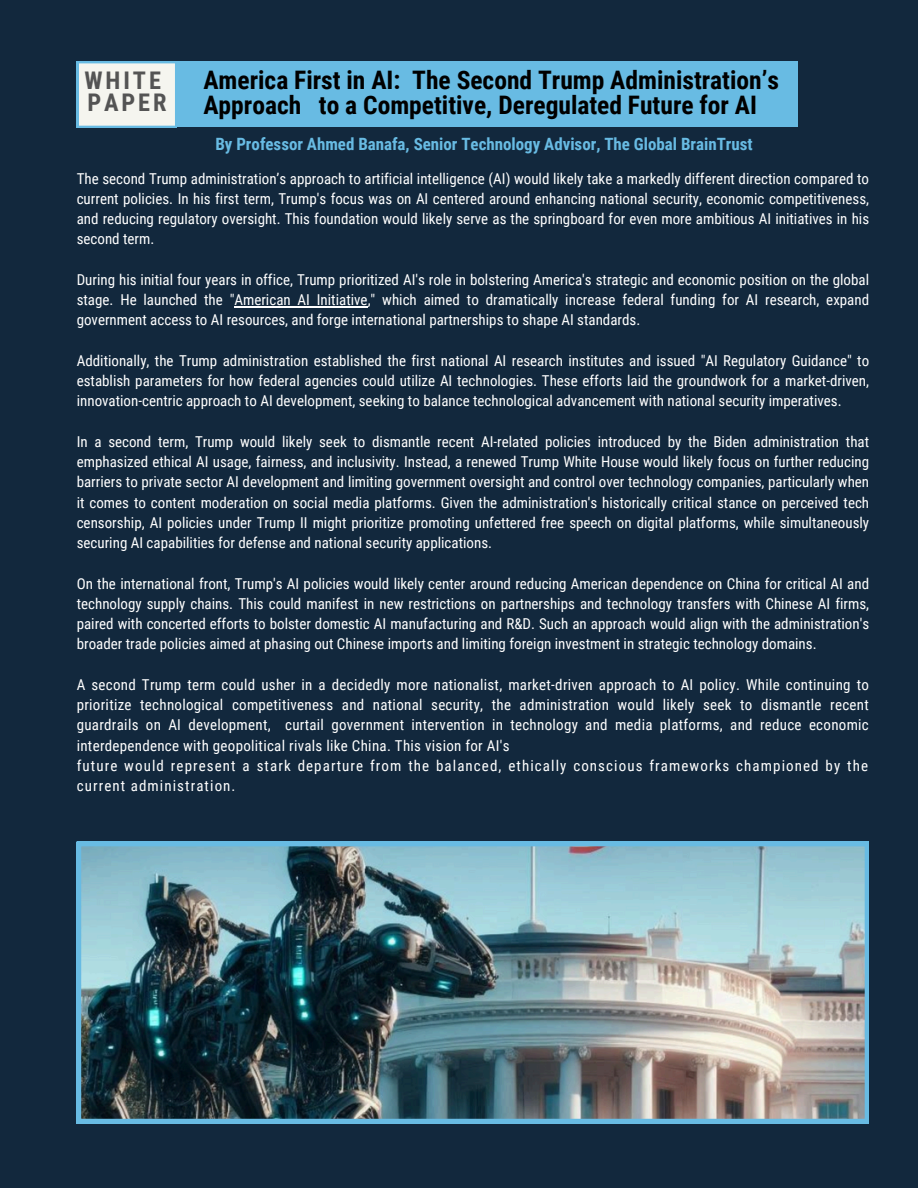
<style>
.page{position:relative;width:918px;height:1188px;background:#12283d}
.page>*{position:absolute;margin:0;border:0;box-sizing:border-box;transform-origin:0 0}
.t1{font:700 25.5px/24.8px "Roboto Condensed";color:#000}
.t2{font:700 24.3px/22.5px "Roboto Condensed";letter-spacing:.12em;color:#545454}
.t3{font:700 16.95px "Roboto Condensed";color:#68bbe3}
.t4{font:15px/20.2px "Roboto Condensed";color:#fff;text-align:justify}
.t5{font:15px/20.2px "Roboto Condensed";letter-spacing:.07em;color:#fff}
</style>
<div class="page">
<hr style="left:234px;top:306px;width:134px;height:1px;background:#fff">
<img style="left:77px;top:842px;width:792px;height:281px">
<svg style="left:77px;top:61px;width:100px;height:67px;background:#e5eeed"></svg>
<div style="left:177px;top:61px;width:621px;height:66px;background:#68bbe3"></div>
<p class="t2" style="left:84px;top:69px;width:84px">WHITE<br>PAPER</p>
<h3 class="t1" style="left:203px;top:68px;width:577px">America First in AI: The Second Trump Administration’s<br>Approach to a Competitive, Deregulated Future for AI</h3>
<p class="t3" style="left:215px;top:135px;width:539px">By Professor Ahmed Banafa, Senior Technology Advisor, The Global BrainTrust</p>
<h1 class="t4" style="left:77px;top:168px;width:794px">The second Trump administration’s approach to artificial intelligence (AI) would likely take a markedly different direction compared to current policies. In his first term, Trump's focus was on AI centered around enhancing national security, economic competitiveness, and reducing regulatory oversight. This foundation would likely serve as the springboard for even more ambitious AI initiatives in his second term.</h1>
<h2 class="t4" style="left:77px;top:270px;width:794px">During his initial four years in office, Trump prioritized AI's role in bolstering America's strategic and economic position on the global stage. He launched the "American AI Initiative," which aimed to dramatically increase federal funding for AI research, expand government access to AI resources, and forge international partnerships to shape AI standards.</h2>
<p class="t4" style="left:77px;top:351px;width:794px">Additionally, the Trump administration established the first national AI research institutes and issued "AI Regulatory Guidance" to establish parameters for how federal agencies could utilize AI technologies. These efforts laid the groundwork for a market-driven, innovation-centric approach to AI development, seeking to balance technological advancement with national security imperatives.</p>
<p class="t4" style="left:77px;top:432px;width:794px">In a second term, Trump would likely seek to dismantle recent AI-related policies introduced by the Biden administration that emphasized ethical AI usage, fairness, and inclusivity. Instead, a renewed Trump White House would likely focus on further reducing barriers to private sector AI development and limiting government oversight and control over technology companies, particularly when it comes to content moderation on social media platforms. Given the administration's historically critical stance on perceived tech censorship, AI policies under Trump II might prioritize promoting unfettered free speech on digital platforms, while simultaneously securing AI capabilities for defense and national security applications.</p>
<p class="t4" style="left:77px;top:573px;width:794px">On the international front, Trump's AI policies would likely center around reducing American dependence on China for critical AI and technology supply chains. This could manifest in new restrictions on partnerships and technology transfers with Chinese AI firms, paired with concerted efforts to bolster domestic AI manufacturing and R&amp;D. Such an approach would align with the administration's broader trade policies aimed at phasing out Chinese imports and limiting foreign investment in strategic technology domains.</p>
<p class="t4" style="left:77px;top:675px;width:794px">A second Trump term could usher in a decidedly more nationalist, market-driven approach to AI policy. While continuing to prioritize technological competitiveness and national security, the administration would likely seek to dismantle recent guardrails on AI development, curtail government intervention in technology and media platforms, and reduce economic interdependence with geopolitical rivals like China. This vision for AI's</p>
<p class="t5" style="left:77px;top:756px;width:793px">future would represent a stark departure from the balanced, ethically conscious frameworks championed by the current administration.</p>
</div>
